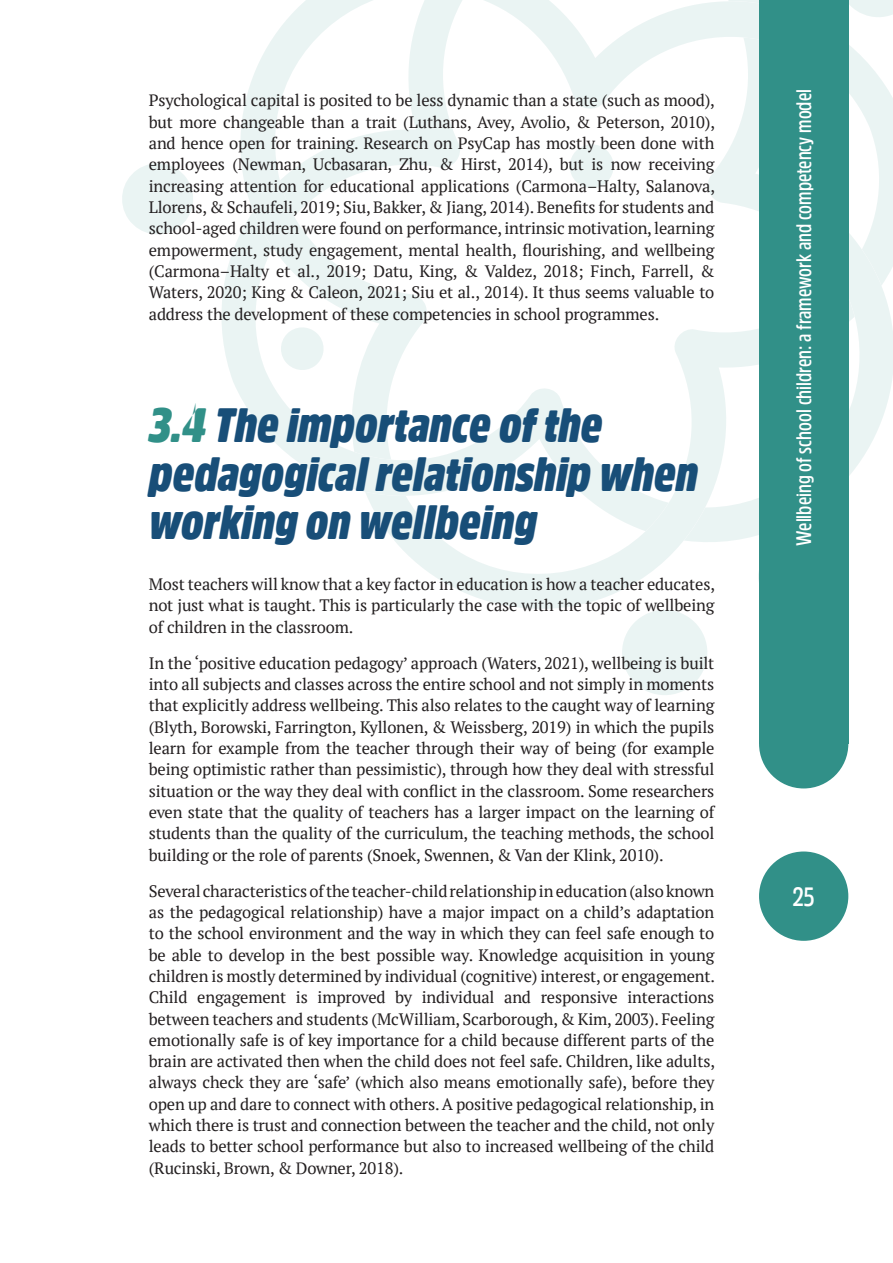
<style>
.page{position:relative;width:893px;height:1263px;background:#fff}
.page>*{position:absolute;margin:0;border:0;box-sizing:border-box;transform-origin:0 0}
.Title_big{font:italic 900 48px/48.3px "Amsi Pro Cond";color:#184e78}
.t1{font:600 26.4px "Amsi Pro Cond";color:#fff}
.t2{font:600 21px "Amsi Pro Cond";color:#fff}
.Paragraph_eng{font:16.5px/21.3px "PT Serif";letter-spacing:-.01em;color:#231f20;text-align:justify}
.s1{color:#319088}
</style>
<div class="page">
<svg style="left:122px;top:163px;width:71px;height:71px"></svg>
<svg style="left:622px;top:632px;width:85px;height:63px"></svg>
<svg style="left:222px;top:0;width:671px;height:632px"></svg>
<div style="left:759px;top:0;width:89px;height:744px;background:#319088"></div>
<div style="left:759px;top:851px;width:89px;height:90px;background:#319088;border-radius:50%"></div>
<div style="left:759px;top:699px;width:89px;height:89px;background:#319088;border-radius:50%"></div>
<p class="Paragraph_eng" style="left:149px;top:90px;width:568px">Psychological capital is posited to be less dynamic than a state (such as mood), but more changeable than a trait (Luthans, Avey, Avolio, &amp; Peterson, 2010), and hence open for training. Research on PsyCap has mostly been done with employees (Newman, Ucbasaran, Zhu, &amp; Hirst, 2014), but is now receiving increasing attention for educational applications (Carmona–Halty, Salanova, Llorens, &amp; Schaufeli, 2019; Siu, Bakker, &amp; Jiang, 2014). Benefits for students and school-aged children were found on performance, intrinsic motivation, learning empowerment, study engagement, mental health, flourishing, and wellbeing (Carmona–Halty et al., 2019; Datu, King, &amp; Valdez, 2018; Finch, Farrell, &amp; Waters, 2020; King &amp; Caleon, 2021; Siu et al., 2014). It thus seems valuable to address the development of these competencies in school programmes.</p>
<p class="Title_big" style="left:149px;top:400px;width:550px"><span class="s1">3.4</span> The importance of the pedagogical relationship when working on wellbeing</p>
<p class="Paragraph_eng" style="left:149px;top:573px;width:568px">Most teachers will know that a key factor in education is how a teacher educates, not just what is taught. This is particularly the case with the topic of wellbeing of children in the classroom.</p>
<p class="Paragraph_eng" style="left:149px;top:652px;width:567px">In the ‘positive education pedagogy’ approach (Waters, 2021), wellbeing is built into all subjects and classes across the entire school and not simply in moments that explicitly address wellbeing. This also relates to the caught way of learning (Blyth, Borowski, Farrington, Kyllonen, &amp; Weissberg, 2019) in which the pupils learn for example from the teacher through their way of being (for example being optimistic rather than pessimistic), through how they deal with stressful situation or the way they deal with conflict in the classroom. Some researchers even state that the quality of teachers has a larger impact on the learning of students than the quality of the curriculum, the teaching methods, the school building or the role of parents (Snoek, Swennen, &amp; Van der Klink, 2010).</p>
<p class="Paragraph_eng" style="left:149px;top:880px;width:568px">Several characteristics of the teacher-child relationship in education (also known as the pedagogical relationship) have a major impact on a child’s adaptation to the school environment and the way in which they can feel safe enough to be able to develop in the best possible way. Knowledge acquisition in young children is mostly determined by individual (cognitive) interest, or engagement.<br>Child engagement is improved by individual and responsive interactions between teachers and students (McWilliam, Scarborough, &amp; Kim, 2003). Feeling emotionally safe is of key importance for a child because different parts of the brain are activated then when the child does not feel safe. Children, like adults, always check they are ‘safe’ (which also means emotionally safe), before they open up and dare to connect with others. A positive pedagogical relationship, in which there is trust and connection between the teacher and the child, not only leads to better school performance but also to increased wellbeing of the child (Rucinski, Brown, &amp; Downer, 2018).</p>
<p class="t2" style="left:789px;top:546px;width:458px;rotate:-90deg">Wellbeing of school children: a framework and competency model</p>
<h2 class="t1" style="left:792px;top:878px;width:24px">25</h2>
</div>
